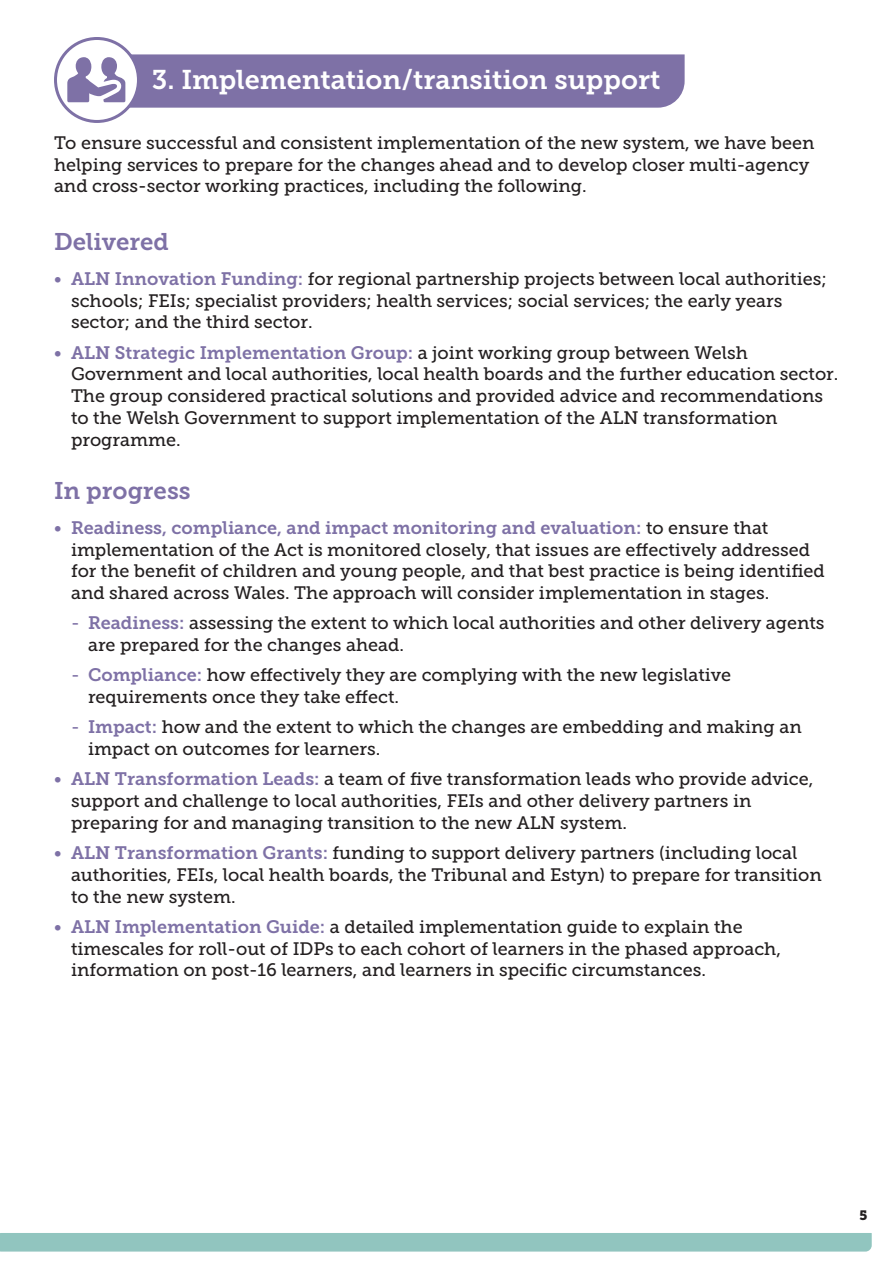
<style>
.page{position:relative;width:893px;height:1263px;background:#fff}
.page>*{position:absolute;margin:0;border:0;box-sizing:border-box;transform-origin:0 0}
.t1{font:27px "Museo Slab 700";color:#fff}
.t2{font:24px "Museo Slab 700";color:#7e71a6}
.t3{font:18px/21.8px "Museo Slab 500";color:#231f20}
.t4{font:18px "Museo Slab 700";color:#7e71a6}
.t5{font:13.5px "Museo Slab 900";color:#231f20}
.s1{color:#7e71a6}
.s2{font-family:"Museo Slab 700";color:#7e71a6}
.s3{font-family:"Museo Slab 500"}
.s4{font-family:"Museo Slab 500";color:#231f20}
</style>
<div class="page">
<div style="left:54px;top:37px;width:86px;height:86px;border:3px solid #7e71a6;border-radius:50%"></div>
<svg style="left:67px;top:54px;width:618px;height:54px;background:#887cad"></svg>
<div style="left:0;top:1233px;width:872px;height:18px;background:#91c5bf"></div>
<h1 class="t1" style="left:152px;top:65px;width:510px">3. Implementation/transition support</h1>
<p class="t3" style="left:54px;top:132px;width:762px">To ensure successful and consistent implementation of the new system, we have been helping services to prepare for the changes ahead and to develop closer multi-agency and cross-sector working practices, including the following.</p>
<h2 class="t2" style="left:54px;top:228px;width:116px">Delivered</h2>
<p class="t3" style="left:71px;top:268px;width:757px;text-indent:-17px"><span class="s1">•</span> <span class="s2">ALN Innovation Funding:</span> for regional partnership projects between local authorities; schools; FEIs; specialist providers; health services; social services; the early years sector; and the third sector.</p>
<p class="t4" style="left:54px;top:342px;width:695px"><span class="s3">•</span> ALN Strategic Implementation Group: <span class="s4">a joint working group between Welsh</span></p>
<p class="t3" style="left:71px;top:363px;width:769px">Government and local authorities, local health boards and the further education sector.<br>The group considered practical solutions and provided advice and recommendations to the Welsh Government to support implementation of the ALN transformation programme.</p>
<h2 class="t2" style="left:54px;top:477px;width:138px">In progress</h2>
<p class="t4" style="left:54px;top:517px;width:716px"><span class="s3">•</span> Readiness, compliance, and impact monitoring and evaluation: <span class="s4">to ensure that</span></p>
<p class="t3" style="left:71px;top:539px;width:755px">implementation of the Act is monitored closely, that issues are effectively addressed for the benefit of children and young people, and that best practice is being identified and shared across Wales. The approach will consider implementation in stages.</p>
<p class="t3" style="left:88px;top:612px;width:738px;text-indent:-17px"><span class="s1">-</span> <span class="s2">Readiness:</span> assessing the extent to which local authorities and other delivery agents are prepared for the changes ahead.</p>
<p class="t3" style="left:88px;top:664px;width:645px;text-indent:-17px"><span class="s1">-</span> <span class="s2">Compliance:</span> how effectively they are complying with the new legislative requirements once they take effect.</p>
<p class="t3" style="left:88px;top:716px;width:715px;text-indent:-17px"><span class="s1">-</span> <span class="s2">Impact:</span> how and the extent to which the changes are embedding and making an impact on outcomes for learners.</p>
<p class="t3" style="left:71px;top:768px;width:744px;text-indent:-17px"><span class="s1">•</span> <span class="s2">ALN Transformation Leads:</span> a team of five transformation leads who provide advice, support and challenge to local authorities, FEIs and other delivery partners in preparing for and managing transition to the new ALN system.</p>
<p class="t3" style="left:71px;top:842px;width:752px;text-indent:-17px"><span class="s1">•</span> <span class="s2">ALN Transformation Grants:</span> funding to support delivery partners (including local authorities, FEIs, local health boards, the Tribunal and Estyn) to prepare for transition to the new system.</p>
<p class="t3" style="left:71px;top:916px;width:712px;text-indent:-17px"><span class="s1">•</span> <span class="s2">ALN Implementation Guide:</span> a detailed implementation guide to explain the timescales for roll-out of IDPs to each cohort of learners in the phased approach, information on post-16 learners, and learners in specific circumstances.</p>
<p class="t5" style="left:859px;top:1208px;width:9px">5</p>
</div>
